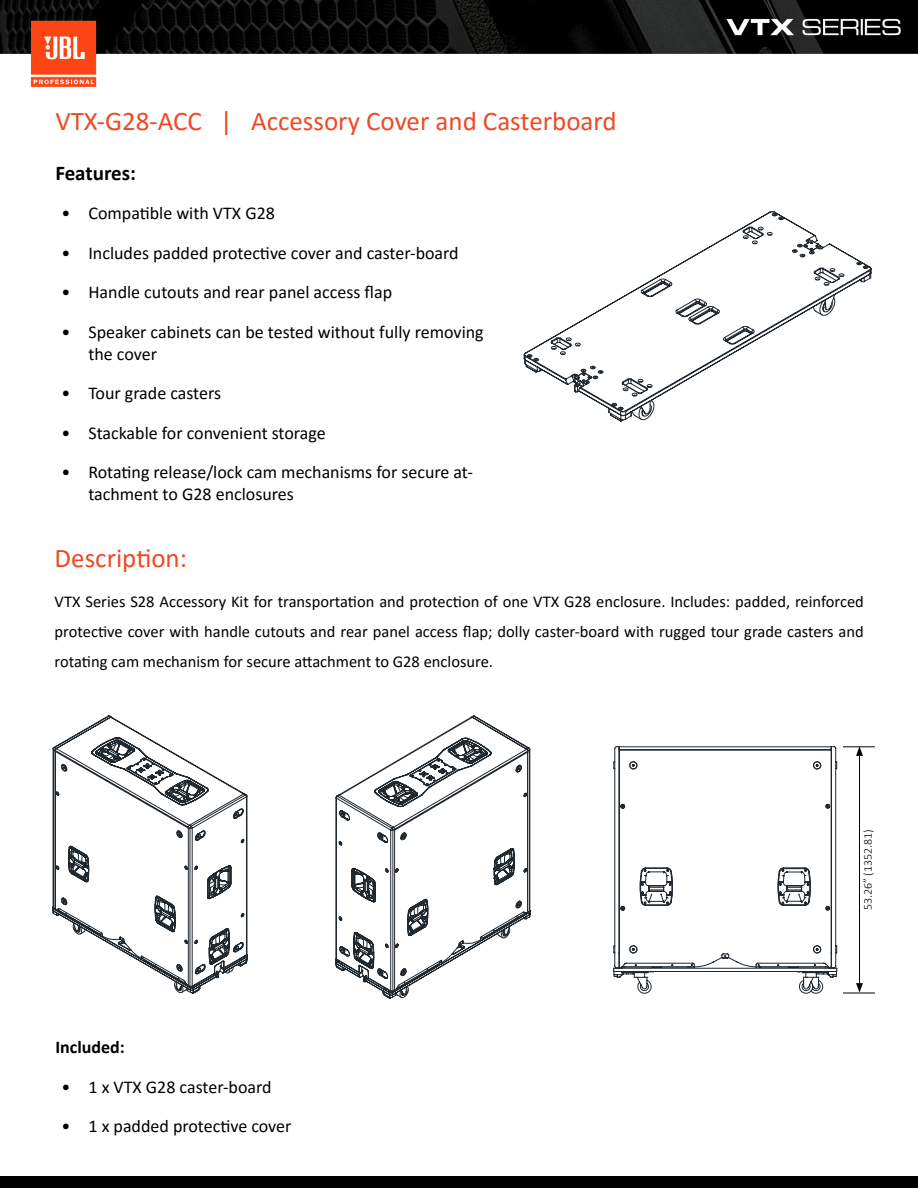
<style>
.page{position:relative;width:918px;height:1188px;background:#fff}
.page>*{position:absolute;margin:0;border:0;box-sizing:border-box;transform-origin:0 0}
.t1{font:27px "Calibri";color:#ef4923}
.t2{font:700 21px "Calibri";color:#000}
.t3{font:18px/21.6px "Calibri";color:#000}
.t4{font:700 18px "Calibri";color:#000}
.t5{font:16.5px/30px "Calibri";color:#000;text-align:justify}
.t6{font:300 12px "Calibri";color:#000}
</style>
<div class="page">
<img style="left:0;top:0;width:918px;height:86px">
<div style="left:0;top:1176px;width:918px;height:12px;background:#000"></div>
<svg style="left:52px;top:747px;width:196px;height:247px"></svg>
<svg style="left:53px;top:716px;width:194px;height:272px"></svg>
<svg style="left:55px;top:740px;width:189px;height:246px"></svg>
<svg style="left:637px;top:978px;width:187px;height:16px"></svg>
<svg style="left:613px;top:746px;width:224px;height:232px"></svg>
<svg style="left:640px;top:868px;width:170px;height:37px"></svg>
<hr style="left:843px;top:993px;width:32px;height:1px;background:#000">
<hr style="left:843px;top:746px;width:32px;height:1px;background:#000">
<hr style="left:859px;top:754px;width:1px;height:232px;background:#000">
<svg style="left:856px;top:746px;width:7px;height:10px"></svg>
<svg style="left:856px;top:983px;width:7px;height:10px"></svg>
<svg style="left:524px;top:212px;width:348px;height:155px"></svg>
<svg style="left:526px;top:243px;width:292px;height:178px"></svg>
<svg style="left:335px;top:748px;width:196px;height:251px"></svg>
<svg style="left:336px;top:716px;width:194px;height:276px"></svg>
<svg style="left:339px;top:740px;width:187px;height:250px"></svg>
<h1 class="t1" style="left:55px;top:102px;width:563px">VTX-G28-ACC | Accessory Cover and Casterboard</h1>
<p class="t2" style="left:55px;top:158px;width:82px">Features:</p>
<p class="t3" style="left:61px;top:202px;width:215px">• Compatible with VTX G28</p>
<p class="t3" style="left:61px;top:241px;width:399px">• Includes padded protective cover and caster-board</p>
<p class="t3" style="left:61px;top:281px;width:332px">• Handle cutouts and rear panel access flap</p>
<p class="t3" style="left:88px;top:321px;width:397px;text-indent:-27px">• Speaker cabinets can be tested without fully removing the cover</p>
<p class="t3" style="left:61px;top:382px;width:161px">• Tour grade casters</p>
<p class="t3" style="left:61px;top:421px;width:266px">• Stackable for convenient storage</p>
<p class="t3" style="left:88px;top:461px;width:386px;text-indent:-27px">• Rotating release/lock cam mechanisms for secure at&shy;tachment to G28 enclosures</p>
<h1 class="t1" style="left:55px;top:539px;width:134px">Description:</h1>
<p class="t5" style="left:55px;top:586px;width:811px">VTX Series S28 Accessory Kit for transportation and protection of one VTX G28 enclosure. Includes: padded, reinforced protective cover with handle cutouts and rear panel access flap; dolly caster-board with rugged tour grade casters and rotating cam mechanism for secure attachment to G28 enclosure.</p>
<p class="t4" style="left:56px;top:1034px;width:71px">Included:</p>
<p class="t3" style="left:61px;top:1075px;width:212px">• 1 x VTX G28 caster-board</p>
<p class="t3" style="left:61px;top:1115px;width:231px">• 1 x padded protective cover</p>
<p class="t6" style="left:861px;top:910px;width:83px;rotate:-90deg">53.26” (1352.81)</p>
</div>
